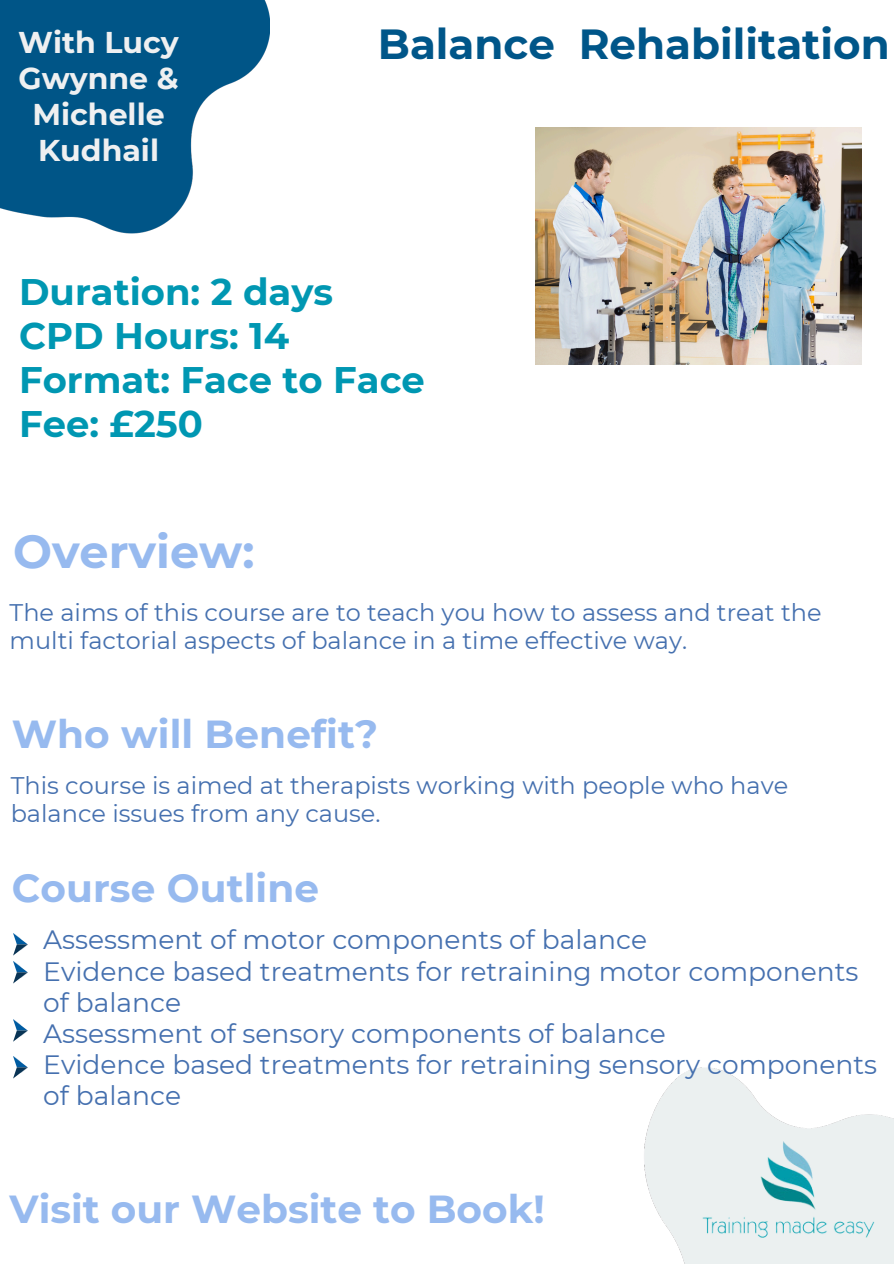
<style>
.page{position:relative;width:894px;height:1264px;background:#fff}
.page>*{position:absolute;margin:0;border:0;box-sizing:border-box;transform-origin:0 0}
.t1{font:700 46.05px "Montserrat";color:#97baef}
.t2{font:700 42px "Montserrat";color:#005689}
.t3{font:700 39px "Montserrat";letter-spacing:.005em;color:#97baef}
.t4{font:700 36.9px/43.8px "Montserrat";color:#0097b2}
.t5{font:700 30px/36px "Montserrat";color:#eff0f1;text-align:center}
.t6{font:26.55px/31px "Montserrat";color:#4570af}
.t7{font:24px/28.2px "Montserrat";color:#4570af}
</style>
<div class="page">
<img style="left:0;top:0;width:270px;height:234px">
<img style="left:644px;top:1067px;width:249px;height:196px">
<img style="left:698px;top:1097px;width:180px;height:166px">
<img style="left:535px;top:127px;width:326px;height:238px">
<svg style="left:13px;top:933px;width:15px;height:22px"></svg>
<svg style="left:13px;top:961px;width:15px;height:22px"></svg>
<svg style="left:13px;top:1019px;width:15px;height:22px"></svg>
<svg style="left:13px;top:1056px;width:15px;height:22px"></svg>
<h1 class="t5" style="left:18px;top:24px;width:162px">With Lucy<br>Gwynne &amp;<br>Michelle<br>Kudhail</h1>
<p class="t2" style="left:378px;top:18px;width:513px">Balance Rehabilitation</p>
<p class="t4" style="left:19px;top:270px;width:407px">Duration: 2 days<br>CPD Hours: 14<br>Format: Face to Face<br>Fee: £250</p>
<h3 class="t1" style="left:13px;top:523px;width:243px">Overview:</h3>
<h2 class="t7" style="left:10px;top:598px;width:813px">The aims of this course are to teach you how to assess and treat the multi factorial aspects of balance in a time effective way.</h2>
<p class="t3" style="left:12px;top:710px;width:368px">Who will Benefit?</p>
<h2 class="t7" style="left:11px;top:771px;width:778px">This course is aimed at therapists working with people who have balance issues from any cause.</h2>
<p class="t3" style="left:12px;top:863px;width:309px">Course Outline</p>
<h2 class="t6" style="left:43px;top:924px;width:605px">Assessment of motor components of balance</h2>
<p class="t6" style="left:43px;top:955px;width:816px">Evidence based treatments for retraining motor components of balance</p>
<p class="t6" style="left:43px;top:1017px;width:624px">Assessment of sensory components of balance</p>
<p class="t6" style="left:43px;top:1048px;width:835px">Evidence based treatments for retraining sensory components of balance</p>
<h1 class="t3" style="left:10px;top:1185px;width:536px">Visit our Website to Book!</h1>
</div>
